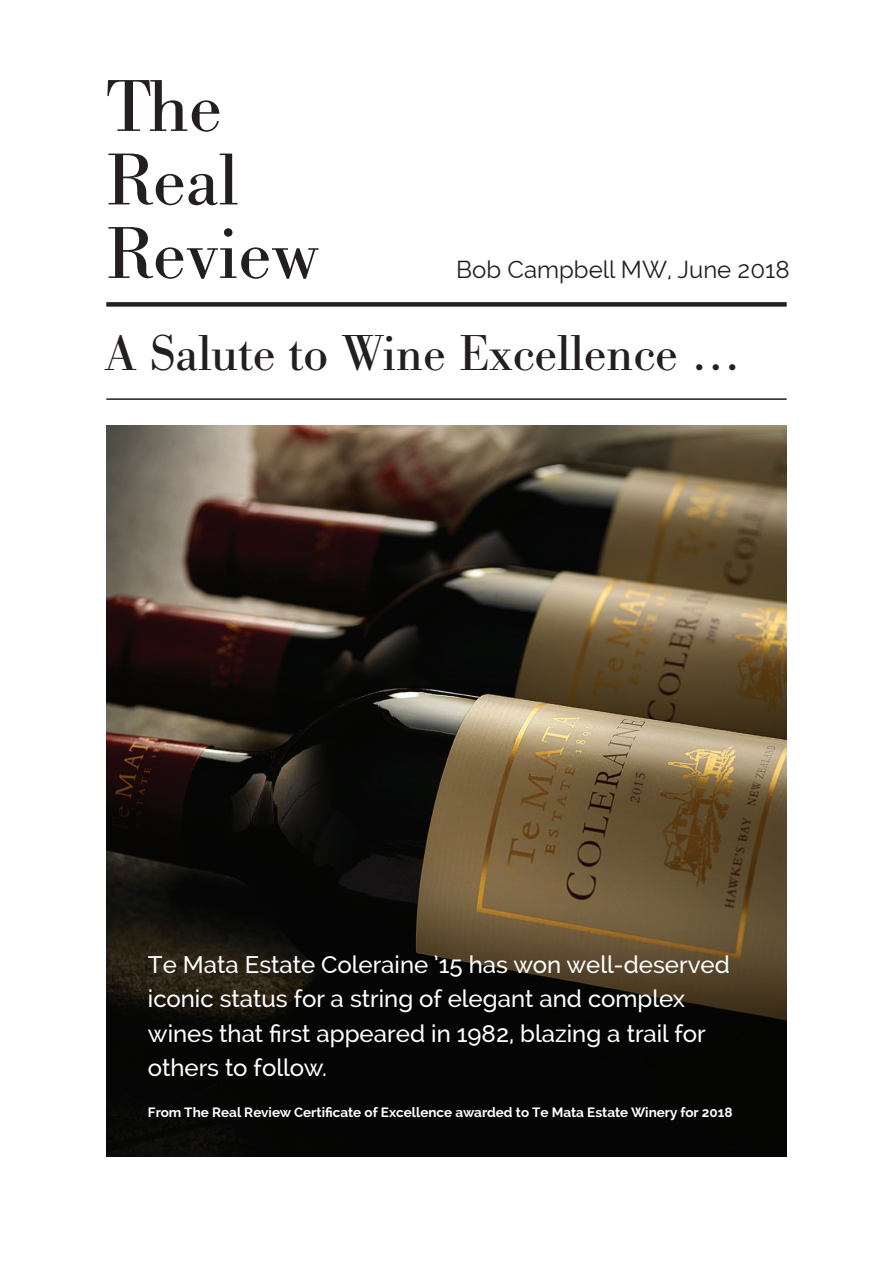
<style>
.page{position:relative;width:893px;height:1263px;background:#fff}
.page>*{position:absolute;margin:0;border:0;box-sizing:border-box;transform-origin:0 0}
.t1{font:72px "Bodoni BE";color:#231f20}
.t2{font:49.5px "Bodoni BE";color:#231f20}
.t3{font:500 24px/34.5px "Raleway";color:#fff}
.t4{font:24px "Raleway";color:#231f20}
.t5{font:700 13.5px "Raleway";color:#fff}
</style>
<div class="page">
<img style="left:106px;top:425px;width:681px;height:732px">
<div style="left:106px;top:302px;width:681px;height:5px;background:#231f20"></div>
<hr style="left:106px;top:398px;width:681px;height:2px;background:#231f20">
<p class="t1" style="left:106px;top:65px;width:117px">The</p>
<p class="t1" style="left:106px;top:139px;width:133px">Real</p>
<p class="t1" style="left:106px;top:212px;width:214px">Review</p>
<p class="t4" style="left:456px;top:256px;width:335px">Bob Campbell MW, June 2018</p>
<p class="t2" style="left:106px;top:324px;width:636px">A Salute to Wine Excellence …</p>
<p class="t3" style="left:148px;top:947px;width:583px">Te Mata Estate Coleraine ’15 has won well-deserved iconic status for a string of elegant and complex wines that first appeared in 1982, blazing a trail for others to follow.</p>
<p class="t5" style="left:148px;top:1105px;width:586px">From The Real Review Certificate of Excellence awarded to Te Mata Estate Winery for 2018</p>
</div>
